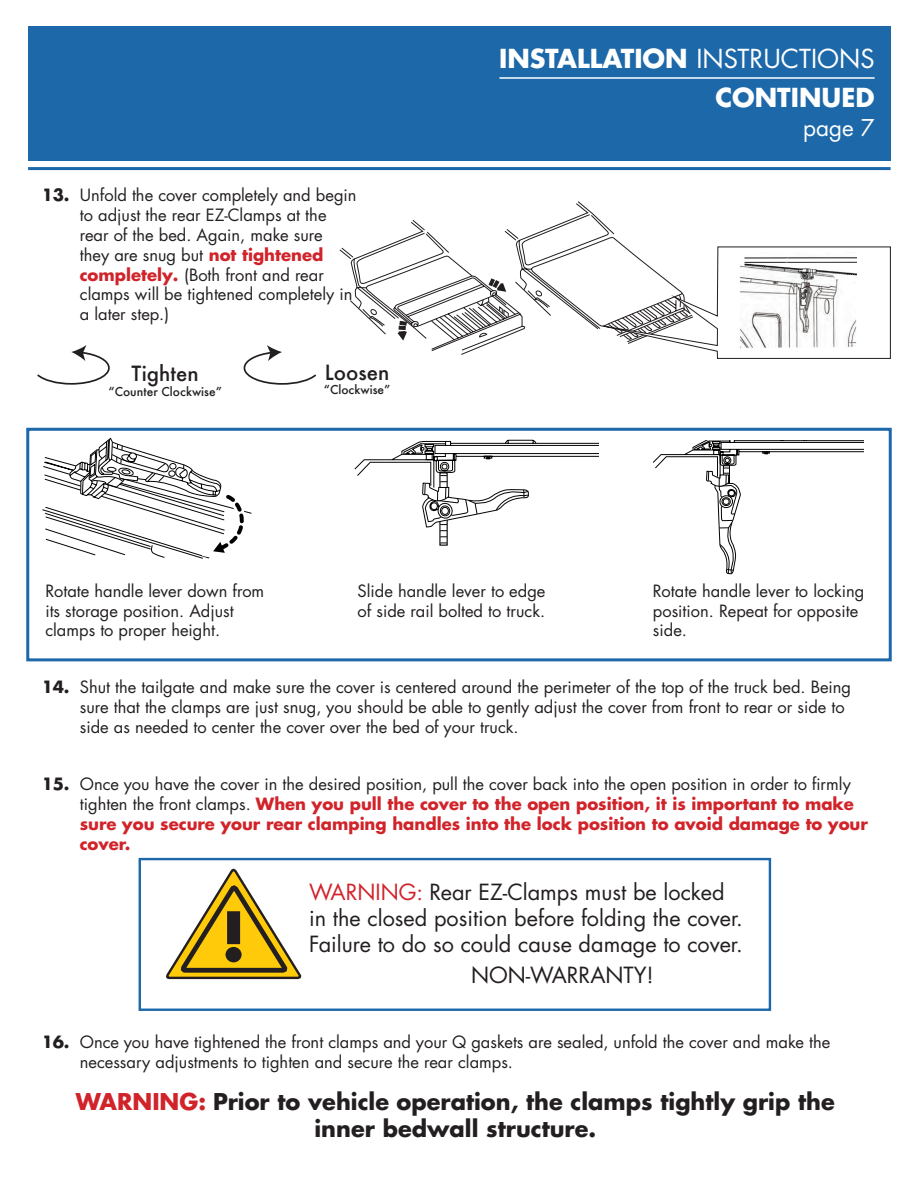
<style>
.page{position:relative;width:918px;height:1188px;background:#fff}
.page>*{position:absolute;margin:0;border:0;box-sizing:border-box;transform-origin:0 0}
.t1{font:700 25.5px "Futura LT Pro";color:#fff}
.t2{font:700 22.5px/27px "Futura LT Pro";color:#231f20;text-align:center}
.t3{font:22.5px "Futura LT Pro";color:#fff}
.t4{font:21.75px "Futura LT Pro";color:#231f20}
.t5{font:500 20.55px "Futura";color:#231f20}
.Numbered_Bullets{font:16.5px/19.8px "Futura LT Pro";color:#231f20}
.Numbered_Bullets-2{font:700 16.5px/19.8px "Futura LT Pro";color:#d1232a}
.t6{font:700 16.5px "Futura LT Pro";letter-spacing:-.02em;color:#231f20}
.t7{font:500 12px "Futura";color:#231f20}
.s1{font-weight:400}
.s2{font-weight:700;color:#d1232a}
.s3{font-weight:400;color:#231f20}
.s4{color:#d1232a}
</style>
<div class="page">
<div style="left:26px;top:428px;width:866px;height:233px;border:3px solid #1c68a9"></div>
<svg style="left:37px;top:345px;width:73px;height:40px"></svg>
<svg style="left:243px;top:345px;width:73px;height:40px"></svg>
<div style="left:139px;top:858px;width:632px;height:153px;border:2px solid #1c68a9"></div>
<svg style="left:166px;top:868px;width:135px;height:112px"></svg>
<div style="left:28px;top:26px;width:863px;height:135px;background:#1c68a9"></div>
<hr style="left:28px;top:167px;width:863px;height:3px;background:#1c68a9">
<hr style="left:499px;top:77px;width:376px;height:2px;background:#fff">
<svg style="left:340px;top:201px;width:551px;height:158px"></svg>
<img style="left:738px;top:253px;width:118px;height:98px">
<svg style="left:439px;top:531px;width:9px;height:15px"></svg>
<svg style="left:440px;top:537px;width:7px;height:7px"></svg>
<svg style="left:355px;top:440px;width:243px;height:91px"></svg>
<svg style="left:653px;top:440px;width:211px;height:134px"></svg>
<svg style="left:42px;top:438px;width:210px;height:121px"></svg>
<p class="t1" style="left:499px;top:39px;width:377px">INSTALLATION <span class="s1">INSTRUCTIONS</span></p>
<p class="t1" style="left:715px;top:78px;width:161px">CONTINUED</p>
<p class="t6" style="left:42px;top:183px;width:29px">13.</p>
<p class="Numbered_Bullets" style="left:80px;top:185px;width:278px">Unfold the cover completely and begin to adjust the rear EZ-Clamps at the rear of the bed. Again, make sure<br>they are snug but <span class="s2">not tightened completely.</span> (Both front and rear clamps will be tightened completely in a later step.)</p>
<p class="t5" style="left:132px;top:359px;width:69px">Tighten</p>
<p class="t7" style="left:109px;top:383px;width:115px">“Counter Clockwise”</p>
<p class="t5" style="left:325px;top:358px;width:66px">Loosen</p>
<p class="t7" style="left:324px;top:381px;width:68px">“Clockwise”</p>
<p class="t3" style="left:803px;top:112px;width:73px">page 7</p>
<p class="Numbered_Bullets" style="left:45px;top:581px;width:220px">Rotate handle lever down from its storage position. Adjust clamps to proper height.</p>
<p class="Numbered_Bullets" style="left:358px;top:581px;width:189px">Slide handle lever to edge of side rail bolted to truck.</p>
<p class="Numbered_Bullets" style="left:653px;top:581px;width:213px">Rotate handle lever to locking position. Repeat for opposite side.</p>
<p class="t6" style="left:42px;top:674px;width:29px">14.</p>
<p class="Numbered_Bullets" style="left:80px;top:677px;width:773px">Shut the tailgate and make sure the cover is centered around the perimeter of the top of the truck bed. Being sure that the clamps are just snug, you should be able to gently adjust the cover from front to rear or side to side as needed to center the cover over the bed of your truck.</p>
<p class="t6" style="left:42px;top:771px;width:29px">15.</p>
<p class="Numbered_Bullets-2" style="left:80px;top:774px;width:790px"><span class="s3">Once you have the cover in the desired position, pull the cover back into the open position in order to firmly tighten the front clamps.</span> When you pull the cover to the open position, it is important to make sure you secure your rear clamping handles into the lock position to avoid damage to your cover.</p>
<p class="t4" style="left:309px;top:877px;width:417px"><span class="s4">WARNING:</span> Rear EZ-Clamps must be locked</p>
<p class="t4" style="left:309px;top:903px;width:435px">in the closed position before folding the cover.</p>
<p class="t4" style="left:309px;top:929px;width:435px">Failure to do so could cause damage to cover.</p>
<p class="t4" style="left:471px;top:960px;width:184px">NON-WARRANTY!</p>
<p class="t6" style="left:42px;top:1029px;width:29px">16.</p>
<p class="Numbered_Bullets" style="left:80px;top:1032px;width:752px">Once you have tightened the front clamps and your Q gaskets are sealed, unfold the cover and make the necessary adjustments to tighten and secure the rear clamps.</p>
<p class="t2" style="left:76px;top:1088px;width:760px"><span class="s4">WARNING:</span> Prior to vehicle operation, the clamps tightly grip the inner bedwall structure.</p>
</div>
